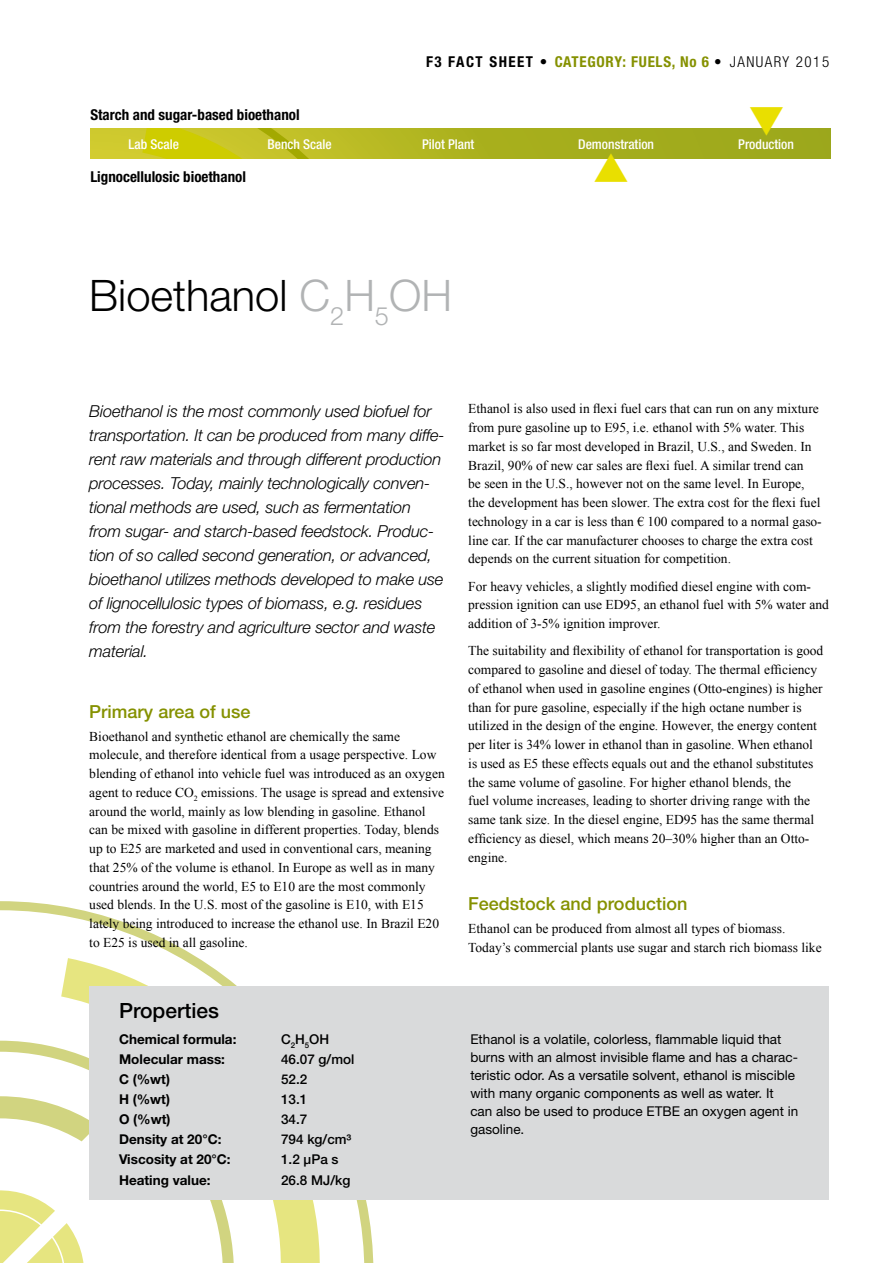
<style>
.page{position:relative;width:893px;height:1263px;background:#fff}
.page>*{position:absolute;margin:0;border:0;box-sizing:border-box;transform-origin:0 0}
.t1{font:300 43.5px "Helvetica Neue";color:#000}
.t2{font:500 21px "Helvetica Neue";color:#000}
.t3{font:500 18px "Helvetica Neue";color:#859100}
.t4{font:italic 300 16.5px/24px "Helvetica Neue";letter-spacing:-.01em;color:#000}
.t5{font:700 condensed 15px "Helvetica Neue";color:#000}
.t6{font:700 condensed 15px "Helvetica Neue";letter-spacing:.05em;color:#859100}
.t7{font:700 condensed 15px "Helvetica Neue";letter-spacing:.1em;color:#000}
.t8{font:13.5px/18.8px "Times New Roman";color:#000}
.t9{font:13.5px/18px "Helvetica Neue";color:#000}
.t10{font:700 13.5px "Helvetica Neue";color:#000}
.t11{font:500 13.5px "Helvetica Neue";color:#000}
.t12{font:500 condensed 13.5px "Helvetica Neue";color:#fff}
.s1{color:#859100}
.s2{color:#000}
.s3{font-weight:300;color:#000}
.s4{color:#b1b3b4}
</style>
<div class="page">
<svg style="left:0;top:901px;width:373px;height:362px"></svg>
<svg style="left:0;top:1026px;width:229px;height:237px"></svg>
<div style="left:89px;top:986px;width:740px;height:214px;background:#d9dadb"></div>
<svg style="left:90px;top:128px;width:740px;height:31px;background:#b2b61d"></svg>
<p class="t7" style="left:426px;top:53px;width:138px">f3 fact sheet • <span class="s1">CATE</span></p>
<p class="t6" style="left:587px;top:53px;width:243px">GORY: FUELS, No 6 <span class="s2">•</span> <span class="s3">JANUARY 2015</span></p>
<p class="t5" style="left:90px;top:105px;width:211px">Starch and sugar-based bioethanol</p>
<p class="t12" style="left:129px;top:136px;width:52px">Lab Scale</p>
<p class="t12" style="left:268px;top:136px;width:66px">Bench Scale</p>
<p class="t12" style="left:422px;top:136px;width:54px">Pilot Plant</p>
<p class="t12" style="left:578px;top:136px;width:77px">Demonstration</p>
<p class="t12" style="left:738px;top:136px;width:57px">Production</p>
<p class="t5" style="left:90px;top:168px;width:157px">Lignocellulosic bioethanol</p>
<h1 class="t1" style="left:89px;top:269px;width:364px">Bioethanol <span class="s4">C</span><sub>2</sub><span class="s4">H</span><sub>5</sub><span class="s4">OH</span></h1>
<p class="t4" style="left:89px;top:399px;width:357px">Bioethanol is the most commonly used biofuel for transportation. It can be produced from many diffe&shy;rent raw materials and through different production processes. Today, mainly technologically conven&shy;tional methods are used, such as fermentation from sugar- and starch-based feedstock. Produc&shy;tion of so called second generation, or advanced, bioethanol utilizes methods developed to make use of lignocellulosic types of biomass, e.g. residues from the forestry and agriculture sector and waste material.</p>
<h3 class="t3" style="left:89px;top:700px;width:163px">Primary area of use</h3>
<p class="t8" style="left:89px;top:726px;width:357px">Bioethanol and synthetic ethanol are chemically the same molecule, and therefore identical from a usage perspective. Low blending of ethanol into vehicle fuel was introduced as an oxygen agent to reduce CO<sub>2</sub> emissions. The usage is spread and extensive around the world, mainly as low blending in gasoline. Ethanol can be mixed with gasoline in different properties. Today, blends up to E25 are marketed and used in conventional cars, meaning that 25% of the volume is ethanol. In Europe as well as in many countries around the world, E5 to E10 are the most commonly used blends. In the U.S. most of the gasoline is E10, with E15 lately being introduced to increase the ethanol use. In Brazil E20 to E25 is used in all gasoline.</p>
<h2 class="t2" style="left:119px;top:998px;width:102px">Properties</h2>
<p class="t10" style="left:119px;top:1030px;width:119px">Chemical formula:</p>
<p class="t11" style="left:281px;top:1031px;width:50px">C<sub>2</sub>H<sub>5</sub>OH</p>
<p class="t10" style="left:119px;top:1051px;width:107px">Molecular mass:</p>
<p class="t11" style="left:281px;top:1051px;width:75px">46.07 g/mol</p>
<p class="t10" style="left:119px;top:1071px;width:52px">C (%wt)</p>
<p class="t11" style="left:281px;top:1071px;width:28px">52.2</p>
<p class="t10" style="left:119px;top:1091px;width:52px">H (%wt)</p>
<p class="t11" style="left:281px;top:1091px;width:28px">13.1</p>
<p class="t10" style="left:119px;top:1111px;width:53px">O (%wt)</p>
<p class="t11" style="left:281px;top:1111px;width:28px">34.7</p>
<p class="t10" style="left:119px;top:1131px;width:104px">Density at 20°C:</p>
<p class="t11" style="left:281px;top:1131px;width:72px">794 kg/cm³</p>
<p class="t10" style="left:119px;top:1151px;width:113px">Viscosity at 20°C:</p>
<p class="t11" style="left:281px;top:1151px;width:59px">1.2 µPa s</p>
<p class="t10" style="left:119px;top:1171px;width:93px">Heating value:</p>
<p class="t11" style="left:281px;top:1172px;width:71px">26.8 MJ/kg</p>
<p class="t8" style="left:468px;top:399px;width:355px">Ethanol is also used in flexi fuel cars that can run on any mixture from pure gasoline up to E95, i.e. ethanol with 5% water. This market is so far most developed in Brazil, U.S., and Sweden. In Brazil, 90% of new car sales are flexi fuel. A similar trend can<br>be seen in the U.S., however not on the same level. In Europe, the development has been slower. The extra cost for the flexi fuel technology in a car is less than € 100 compared to a normal gaso&shy;line car. If the car manufacturer chooses to charge the extra cost depends on the current situation for competition.</p>
<p class="t8" style="left:468px;top:576px;width:362px">For heavy vehicles, a slightly modified diesel engine with com&shy;pression ignition can use ED95, an ethanol fuel with 5% water and addition of 3-5% ignition improver.</p>
<p class="t8" style="left:468px;top:641px;width:357px">The suitability and flexibility of ethanol for transportation is good compared to gasoline and diesel of today. The thermal efficiency of ethanol when used in gasoline engines (Otto-engines) is higher than for pure gasoline, especially if the high octane number is utilized in the design of the engine. However, the energy content per liter is 34% lower in ethanol than in gasoline. When ethanol is used as E5 these effects equals out and the ethanol substitutes the same volume of gasoline. For higher ethanol blends, the<br>fuel volume increases, leading to shorter driving range with the same tank size. In the diesel engine, ED95 has the same thermal efficiency as diesel, which means 20–30% higher than an Otto&shy;engine.</p>
<h3 class="t3" style="left:468px;top:893px;width:221px">Feedstock and production</h3>
<p class="t8" style="left:468px;top:919px;width:355px">Ethanol can be produced from almost all types of biomass.<br>Today’s commercial plants use sugar and starch rich biomass like</p>
<p class="t9" style="left:470px;top:1030px;width:329px">Ethanol is a volatile, colorless, flammable liquid that burns with an almost invisible flame and has a charac&shy;teristic odor. As a versatile solvent, ethanol is miscible with many organic components as well as water. It can also be used to produce ETBE an oxygen agent in gasoline.</p>
</div>
